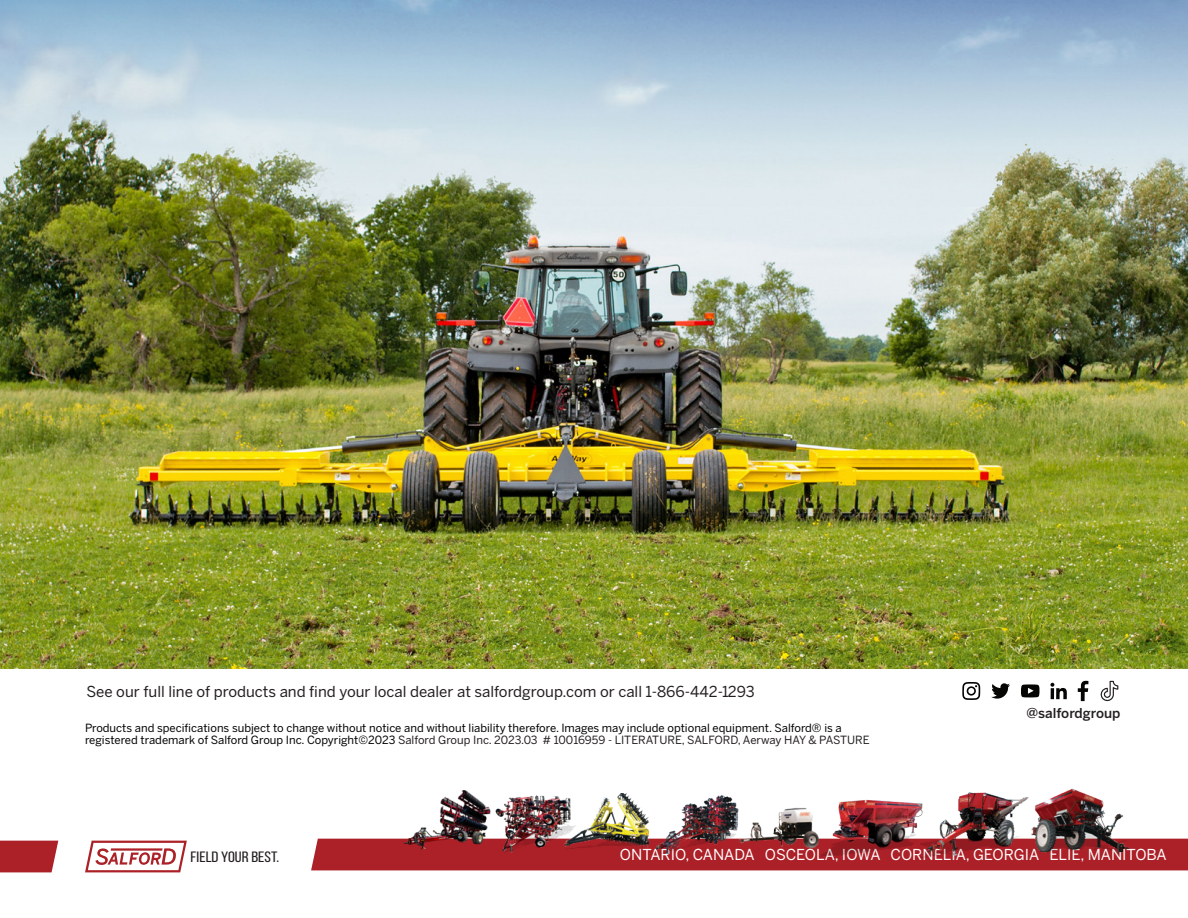
<style>
.page{position:relative;width:1188px;height:918px;background:#fff}
.page>*{position:absolute;margin:0;border:0;box-sizing:border-box;transform-origin:0 0}
.t1{font:15px "Benton Sans";color:#231f20}
.t2{font:15px "Benton Sans";color:#fff}
.t3{font:15px "Bebas Neue";color:#231f20;scale:1.17 1}
.t4{font:500 13.5px "Benton Sans";color:#231f20}
.t5{font:11.25px/12px "Benton Sans";color:#000}
.s1{color:#231f20}
</style>
<div class="page">
<svg style="left:1078px;top:681px;width:10px;height:20px"></svg>
<svg style="left:991px;top:683px;width:19px;height:16px"></svg>
<svg style="left:962px;top:682px;width:18px;height:18px"></svg>
<svg style="left:1050px;top:683px;width:17px;height:16px"></svg>
<svg style="left:1021px;top:684px;width:19px;height:13px"></svg>
<svg style="left:1100px;top:681px;width:18px;height:21px"></svg>
<div style="left:311px;top:839px;width:877px;height:31px;background:#ac2027"></div>
<svg style="left:85px;top:841px;width:102px;height:31px"></svg>
<div style="left:0;top:841px;width:58px;height:31px;background:#ac2027"></div>
<img style="left:403px;top:790px;width:88px;height:67px">
<img style="left:491px;top:795px;width:91px;height:62px">
<img style="left:564px;top:793px;width:85px;height:60px">
<img style="left:734px;top:808px;width:81px;height:49px">
<img style="left:1039px;top:788px;width:94px;height:77px">
<img style="left:921px;top:792px;width:118px;height:73px">
<img style="left:815px;top:792px;width:118px;height:70px">
<img style="left:0;top:0;width:1188px;height:669px">
<img style="left:657px;top:795px;width:85px;height:59px">
<h1 class="t1" style="left:87px;top:682px;width:670px">See our full line of products and find your local dealer at salfordgroup.com or call 1-866-442-1293</h1>
<p class="t5" style="left:85px;top:722px;width:786px">Products and specifications subject to change without notice and without liability therefore. Images may include optional equipment. Salford® is a registered trademark of Salford Group Inc. Copyright©2023 <span class="s1">Salford Group Inc. 2023.03 # 10016959 - LITERATURE, SALFORD, Aerway HAY &amp; PASTURE</span></p>
<p class="t4" style="left:1027px;top:705px;width:95px">@salfordgroup</p>
<h1 class="t3" style="left:191px;top:849px;width:77px">FIELD YOUR BEST.</h1>
<h1 class="t2" style="left:620px;top:846px;width:548px">ONTARIO, CANADA OSCEOLA, IOWA CORNELIA, GEORGIA ELIE, MANITOBA</h1>
</div>
